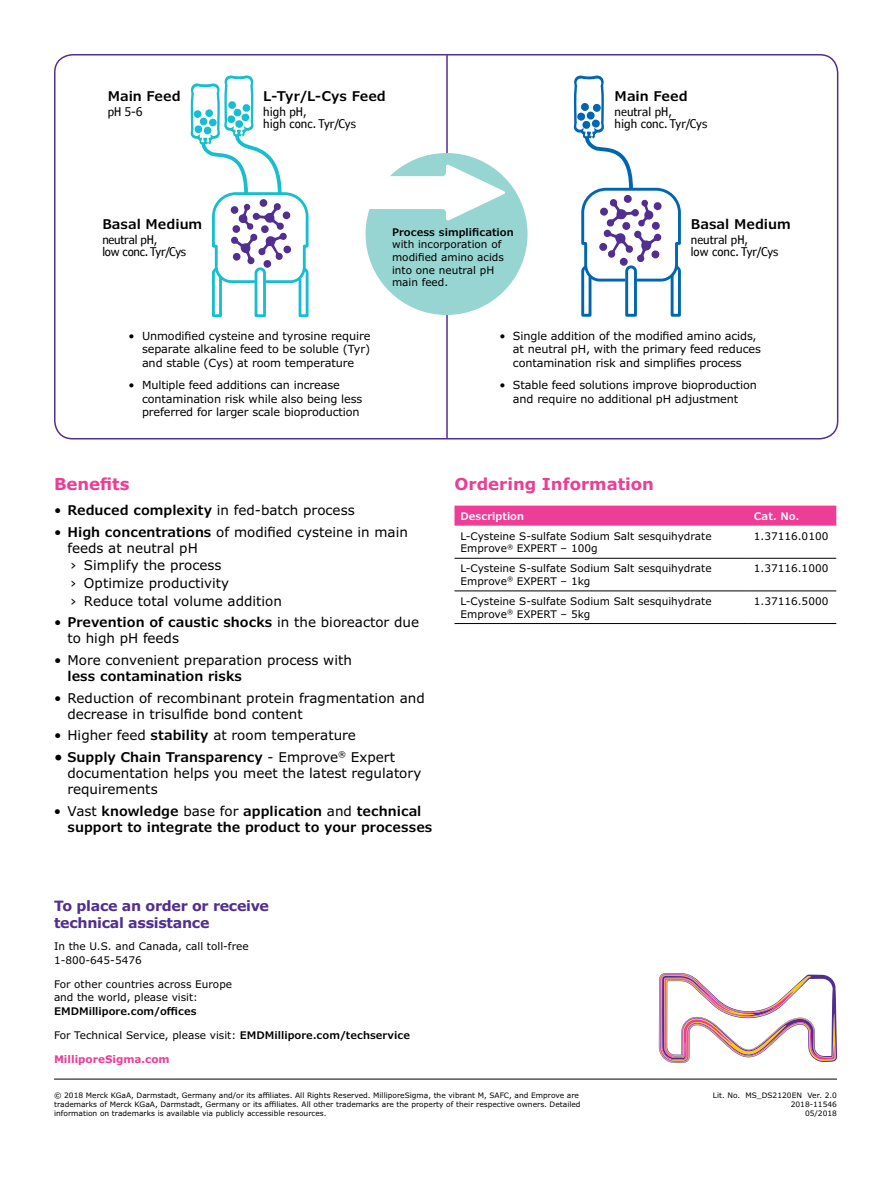
<style>
.page{position:relative;width:891px;height:1188px;background:#fff}
.page>*{position:absolute;margin:0;border:0;box-sizing:border-box;transform-origin:0 0}
.t1{font:700 16.5px "Verdana Pro";color:#ee3d96}
.t2{font:700 14.25px/17.1px "Verdana Pro";letter-spacing:-.02em;color:#522e91}
.t3{font:13.5px/16.2px "Verdana Pro";color:#000}
.t4{font:600 13.5px/16.2px "Verdana Pro";color:#000}
.t5{font:condensed 12px/12px "Verdana Pro";color:#000}
.t6{font:condensed 12px/12px "Verdana Pro";letter-spacing:-.02em;color:#000}
.t7{font:11.25px/13.5px "Verdana Pro";letter-spacing:-.01em;color:#000}
.t8{font:10.5px/12.6px "Verdana Pro";color:#000}
.t9{font:600 10.5px "Verdana Pro";color:#000}
.t10{font:600 10.5px "Verdana Pro";color:#fff}
.t11{font:700 10.5px "Verdana Pro";color:#ee3d96}
.t12{font:7.5px/9px "Verdana Pro";color:#000;text-align:right}
.s1{font-weight:600}
.s2{font-weight:400}
</style>
<div class="page">
<hr style="left:446px;top:55px;width:2px;height:383px;background:#522e91">
<div style="left:54px;top:54px;width:784px;height:386px;border:2px solid #522e91;border-radius:18px"></div>
<div style="left:366px;top:153px;width:162px;height:162px;background:#96d5d2;border-radius:50%"></div>
<svg style="left:366px;top:164px;width:140px;height:57px"></svg>
<svg style="left:190px;top:75px;width:119px;height:243px"></svg>
<svg style="left:573px;top:75px;width:108px;height:242px"></svg>
<hr style="left:54px;top:1079px;width:783px;height:1px;background:#000">
<svg style="left:659px;top:973px;width:178px;height:90px"></svg>
<div style="left:454px;top:506px;width:382px;height:20px;background:#ee3d96"></div>
<hr style="left:454px;top:558px;width:294px;height:1px;background:#000">
<hr style="left:748px;top:558px;width:88px;height:1px;background:#000">
<hr style="left:454px;top:591px;width:294px;height:1px;background:#000">
<hr style="left:748px;top:591px;width:88px;height:1px;background:#000">
<hr style="left:454px;top:623px;width:294px;height:1px;background:#000">
<hr style="left:748px;top:623px;width:88px;height:1px;background:#000">
<p class="t4" style="left:108px;top:88px;width:74px">Main Feed</p>
<p class="t5" style="left:108px;top:106px;width:36px">pH 5-6</p>
<p class="t4" style="left:102px;top:216px;width:101px">Basal Medium</p>
<p class="t6" style="left:102px;top:234px;width:85px">neutral pH,<br>low conc. Tyr/Cys</p>
<p class="t4" style="left:263px;top:88px;width:124px">L-Tyr/L-Cys Feed</p>
<p class="t5" style="left:263px;top:106px;width:94px">high pH,<br>high conc. Tyr/Cys</p>
<p class="t9" style="left:392px;top:225px;width:123px">Process simplification</p>
<p class="t8" style="left:392px;top:238px;width:113px">with incorporation of modified amino acids into one neutral pH main feed.</p>
<p class="t4" style="left:615px;top:88px;width:74px">Main Feed</p>
<p class="t5" style="left:615px;top:106px;width:94px">neutral pH,<br>high conc. Tyr/Cys</p>
<p class="t4" style="left:691px;top:216px;width:101px">Basal Medium</p>
<p class="t5" style="left:691px;top:234px;width:89px">neutral pH,<br>low conc. Tyr/Cys</p>
<p class="t7" style="left:142px;top:329px;width:230px;text-align:justify;text-indent:-14px">• Unmodified cysteine and tyrosine require separate alkaline feed to be soluble (Tyr) and stable (Cys) at room temperature</p>
<p class="t7" style="left:142px;top:379px;width:222px;text-indent:-14px">• Multiple feed additions can increase contamination risk while also being less preferred for larger scale bioproduction</p>
<p class="t1" style="left:54px;top:473px;width:77px">Benefits</p>
<p class="t3" style="left:54px;top:502px;width:302px">• <span class="s1">Reduced complexity</span> in fed-batch process</p>
<p class="t3" style="left:68px;top:524px;width:342px;text-indent:-14px">• <span class="s1">High concentrations</span> of modified cysteine in main feeds at neutral pH</p>
<p class="t3" style="left:70px;top:557px;width:213px;line-height:17.7px">› Simplify the process<br>› Optimize productivity<br>› Reduce total volume addition</p>
<p class="t3" style="left:68px;top:614px;width:353px;text-indent:-13px">• <span class="s1">Prevention of caustic shocks</span> in the bioreactor due to high pH feeds</p>
<p class="t3" style="left:54px;top:652px;width:299px">• More convenient preparation process with</p>
<p class="t4" style="left:68px;top:668px;width:176px">less contamination risks</p>
<p class="t3" style="left:68px;top:690px;width:359px;text-indent:-13px">• Reduction of recombinant protein fragmentation and decrease in trisulfide bond content</p>
<p class="t3" style="left:54px;top:727px;width:304px">• Higher feed <span class="s1">stability</span> at room temperature</p>
<p class="t3" style="left:67px;top:749px;width:355px;text-indent:-13px"><span class="s1">• Supply Chain Transparency</span> - Emprove<sup>®</sup> Expert documentation helps you meet the latest regulatory requirements</p>
<p class="t4" style="left:67px;top:803px;width:367px;text-indent:-14px"><span class="s2">• Vast</span> knowledge <span class="s2">base for</span> application <span class="s2">and</span> technical support to integrate the product to your processes</p>
<p class="t7" style="left:513px;top:329px;width:250px;text-indent:-14px">• Single addition of the modified amino acids, at neutral pH, with the primary feed reduces contamination risk and simplifies process</p>
<p class="t7" style="left:499px;top:379px;width:259px;text-align:center">• Stable feed solutions improve bioproduction and require no additional pH adjustment</p>
<p class="t1" style="left:454px;top:473px;width:201px">Ordering Information</p>
<p class="t10" style="left:460px;top:509px;width:65px">Description</p>
<p class="t10" style="left:754px;top:509px;width:47px">Cat. No.</p>
<p class="t8" style="left:460px;top:530px;width:253px">L-Cysteine S-sulfate Sodium Salt sesquihydrate<br>Emprove<sup>®</sup> EXPERT – 100g</p>
<p class="t8" style="left:754px;top:530px;width:76px">1.37116.0100</p>
<p class="t8" style="left:461px;top:562px;width:253px">L-Cysteine S-sulfate Sodium Salt sesquihydrate<br>Emprove<sup>®</sup> EXPERT – 1kg</p>
<p class="t8" style="left:754px;top:562px;width:76px">1.37116.1000</p>
<p class="t8" style="left:461px;top:595px;width:253px">L-Cysteine S-sulfate Sodium Salt sesquihydrate<br>Emprove<sup>®</sup> EXPERT – 5kg</p>
<p class="t8" style="left:754px;top:595px;width:76px">1.37116.5000</p>
<p class="t2" style="left:54px;top:897px;width:217px">To place an order or receive technical assistance</p>
<p class="t8" style="left:54px;top:940px;width:196px;line-height:13.5px">In the U.S. and Canada, call toll-free<br>1-800-645-5476</p>
<p class="t8" style="left:54px;top:977px;width:180px;line-height:13.5px">For other countries across Europe and the world, please visit:</p>
<p class="t9" style="left:54px;top:1004px;width:144px">EMDMillipore.com/offices</p>
<p class="t8" style="left:54px;top:1029px;width:358px">For Technical Service, please visit: <span class="s1">EMDMillipore.com/techservice</span></p>
<p class="t11" style="left:54px;top:1052px;width:117px">MilliporeSigma.com</p>
<p class="t12" style="left:54px;top:1091px;width:528px;text-align:left">© 2018 Merck KGaA, Darmstadt, Germany and/or its affiliates. All Rights Reserved. MilliporeSigma, the vibrant M, SAFC, and Emprove are trademarks of Merck KGaA, Darmstadt, Germany or its affiliates. All other trademarks are the property of their respective owners. Detailed information on trademarks is available via publicly accessible resources.</p>
<p class="t12" style="left:713px;top:1091px;width:126px">Lit. No. MS_DS2120EN Ver. 2.0<br>2018-11546<br>05/2018</p>
</div>
